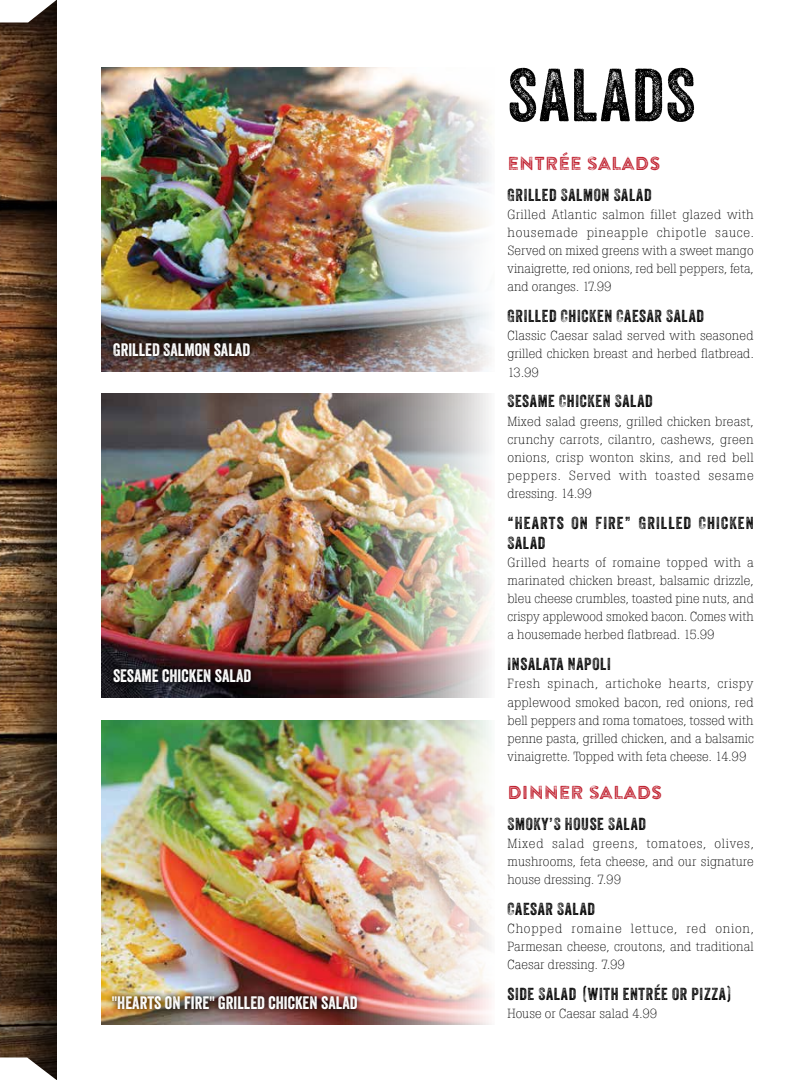
<style>
.page{position:relative;width:810px;height:1080px;background:#fff}
.page>*{position:absolute;margin:0;border:0;box-sizing:border-box;transform-origin:0 0}
.t1{font:72.5px "Veneer Three";letter-spacing:.02em;color:#000}
.t2{font:18.75px "Brandon Printed Inline";color:#c01f2e}
.t3{font:17.5px "Veneer";color:#fff}
.t4{font:16.88px "Veneer Three";letter-spacing:.04em;color:#000}
.t5{font:16.88px/20px "Veneer Three";letter-spacing:.065em;color:#000}
.t6{font:300 13.12px/18.1px "Boton";color:#000;text-align:justify}
</style>
<div class="page">
<div style="left:0;top:0;width:58px;height:1080px;background:#000;opacity:.75"></div>
<svg style="left:0;top:0;width:58px;height:22px"></svg>
<svg style="left:0;top:1058px;width:58px;height:22px"></svg>
<img style="left:101px;top:68px;width:390px;height:303px">
<img style="left:101px;top:394px;width:390px;height:304px">
<img style="left:101px;top:721px;width:390px;height:303px">
<svg style="left:107px;top:337px;width:149px;height:25px;background:#30231e"></svg>
<svg style="left:108px;top:663px;width:149px;height:26px;background:#181014"></svg>
<img style="left:106px;top:990px;width:257px;height:25px">
<h3 class="t3" style="left:113px;top:339px;width:139px">GRILLED SALMON SALAD</h3>
<h3 class="t3" style="left:113px;top:665px;width:140px">SESAME CHICKEN SALAD</h3>
<h3 class="t3" style="left:112px;top:992px;width:247px">"HEARTS ON FIRE" GRILLED CHICKEN SALAD</h3>
<h1 class="t1" style="left:508px;top:51px;width:189px">SALADS</h1>
<h2 class="t2" style="left:508px;top:152px;width:154px">ENTRÉE SALADS</h2>
<p class="t4" style="left:508px;top:184px;width:145px">GRILLED SALMON SALAD</p>
<p class="t6" style="left:508px;top:205px;width:248px">Grilled Atlantic salmon fillet glazed with housemade pineapple chipotle sauce.<br>Served on mixed greens with a sweet mango vinaigrette, red onions, red bell peppers, feta, and oranges. 17.99</p>
<p class="t4" style="left:508px;top:306px;width:198px">GRILLED CHICKEN CAESAR SALAD</p>
<p class="t6" style="left:508px;top:327px;width:248px">Classic Caesar salad served with seasoned grilled chicken breast and herbed flatbread.<br>13.99</p>
<p class="t4" style="left:508px;top:391px;width:147px">SESAME CHICKEN SALAD</p>
<p class="t6" style="left:508px;top:412px;width:248px">Mixed salad greens, grilled chicken breast, crunchy carrots, cilantro, cashews, green onions, crisp wonton skins, and red bell peppers. Served with toasted sesame dressing. 14.99</p>
<p class="t5" style="left:508px;top:513px;width:248px">“HEARTS ON FIRE” GRILLED CHICKEN<br>SALAD</p>
<p class="t6" style="left:508px;top:553px;width:248px">Grilled hearts of romaine topped with a marinated chicken breast, balsamic drizzle, bleu cheese crumbles, toasted pine nuts, and crispy applewood smoked bacon. Comes with a housemade herbed flatbread. 15.99</p>
<p class="t4" style="left:508px;top:654px;width:105px">INSALATA NAPOLI</p>
<p class="t6" style="left:508px;top:675px;width:248px">Fresh spinach, artichoke hearts, crispy applewood smoked bacon, red onions, red bell peppers and roma tomatoes, tossed with penne pasta, grilled chicken, and a balsamic vinaigrette. Topped with feta cheese. 14.99</p>
<h2 class="t2" style="left:508px;top:781px;width:156px">DINNER SALADS</h2>
<p class="t4" style="left:508px;top:813px;width:140px">SMOKY’S HOUSE SALAD</p>
<p class="t6" style="left:508px;top:834px;width:248px">Mixed salad greens, tomatoes, olives, mushrooms, feta cheese, and our signature house dressing. 7.99</p>
<p class="t4" style="left:508px;top:899px;width:89px">CAESAR SALAD</p>
<p class="t6" style="left:508px;top:920px;width:248px">Chopped romaine lettuce, red onion, Parmesan cheese, croutons, and traditional Caesar dressing. 7.99</p>
<p class="t4" style="left:508px;top:984px;width:225px">SIDE SALAD (WITH ENTRÉE OR PIZZA)</p>
<p class="t6" style="left:508px;top:1005px;width:151px">House or Caesar salad 4.99</p>
</div>
